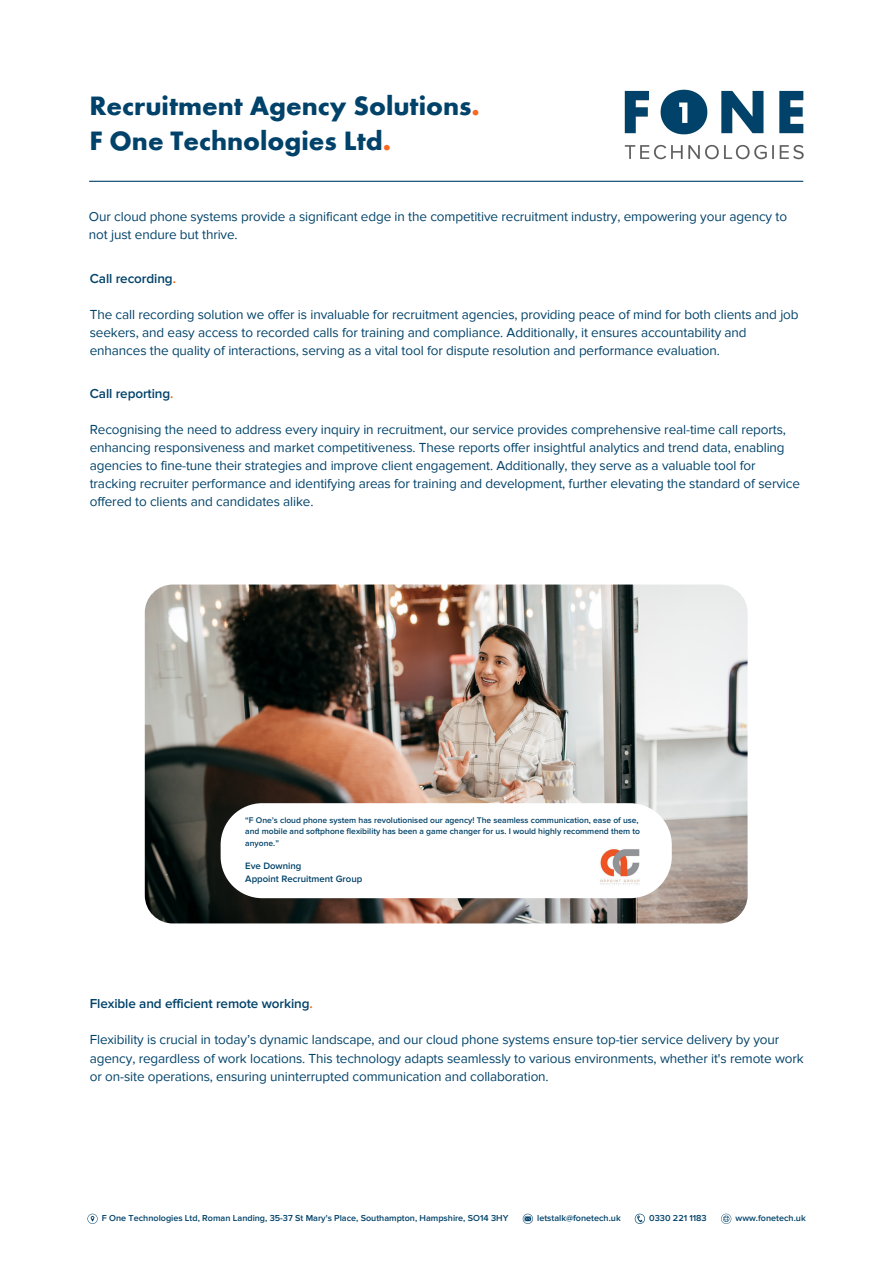
<style>
.page{position:relative;width:894px;height:1264px;background:#fff}
.page>*{position:absolute;margin:0;border:0;box-sizing:border-box;transform-origin:0 0}
.t1{font:27.45px "Futura T Bold";color:#004269}
.t2{font:13.5px/18px "Proxima Nova";letter-spacing:-.01em;color:#004269}
.t3{font:600 13.5px "Proxima Nova";letter-spacing:-.01em;color:#004269}
.t4{font:600 9.6px "Proxima Nova";color:#004269}
.t5{font:600 9px "Proxima Nova";color:#004269}
.t6{font:600 8.55px/11.2px "Proxima Nova";color:#004269}
.s1{color:#fc661f}
.s2{color:#f26101}
</style>
<div class="page">
<img style="left:624px;top:89px;width:179px;height:71px">
<hr style="left:89px;top:181px;width:713px;height:1px;background:#004269">
<svg style="left:87px;top:1213px;width:10px;height:10px"></svg>
<svg style="left:634px;top:1213px;width:10px;height:10px"></svg>
<svg style="left:522px;top:1213px;width:10px;height:10px"></svg>
<svg style="left:721px;top:1213px;width:10px;height:10px"></svg>
<img style="left:145px;top:584px;width:602px;height:339px;border-radius:28px">
<svg style="left:220px;top:803px;width:451px;height:95px"></svg>
<img style="left:599px;top:847px;width:41px;height:42px">
<p class="t1" style="left:89px;top:95px;width:392px">Recruitment Agency Solutions<span class="s1">.</span></p>
<p class="t1" style="left:89px;top:130px;width:303px">F One Technologies Ltd<span class="s1">.</span></p>
<p class="t2" style="left:89px;top:208px;width:699px">Our cloud phone systems provide a significant edge in the competitive recruitment industry, empowering your agency to not just endure but thrive.</p>
<p class="t3" style="left:90px;top:270px;width:88px">Call recording<span class="s2">.</span></p>
<p class="t2" style="left:90px;top:305px;width:710px">The call recording solution we offer is invaluable for recruitment agencies, providing peace of mind for both clients and job seekers, and easy access to recorded calls for training and compliance. Additionally, it ensures accountability and enhances the quality of interactions, serving as a vital tool for dispute resolution and performance evaluation.</p>
<p class="t3" style="left:90px;top:386px;width:85px">Call reporting<span class="s2">.</span></p>
<p class="t2" style="left:90px;top:421px;width:711px">Recognising the need to address every inquiry in recruitment, our service provides comprehensive real-time call reports, enhancing responsiveness and market competitiveness. These reports offer insightful analytics and trend data, enabling agencies to fine-tune their strategies and improve client engagement. Additionally, they serve as a valuable tool for tracking recruiter performance and identifying areas for training and development, further elevating the standard of service offered to clients and candidates alike.</p>
<p class="t6" style="left:245px;top:814px;width:396px">“F One’s cloud phone system has revolutionised our agency! The seamless communication, ease of use, and mobile and softphone flexibility has been a game changer for us. I would highly recommend them to anyone.”</p>
<p class="t4" style="left:245px;top:860px;width:58px">Eve Downing</p>
<p class="t4" style="left:245px;top:873px;width:119px">Appoint Recruitment Group</p>
<p class="t3" style="left:90px;top:996px;width:224px">Flexible and efficient remote working<span class="s2">.</span></p>
<p class="t2" style="left:90px;top:1031px;width:715px">Flexibility is crucial in today’s dynamic landscape, and our cloud phone systems ensure top-tier service delivery by your agency, regardless of work locations. This technology adapts seamlessly to various environments, whether it's remote work or on-site operations, ensuring uninterrupted communication and collaboration.</p>
<p class="t5" style="left:102px;top:1212px;width:408px">F One Technologies Ltd, Roman Landing, 35-37 St Mary's Place, Southampton, Hampshire, SO14 3HY</p>
<p class="t5" style="left:537px;top:1212px;width:85px">letstalk@fonetech.uk</p>
<p class="t5" style="left:649px;top:1212px;width:59px">0330 221 1183</p>
<p class="t5" style="left:735px;top:1212px;width:72px">www.fonetech.uk</p>
</div>
